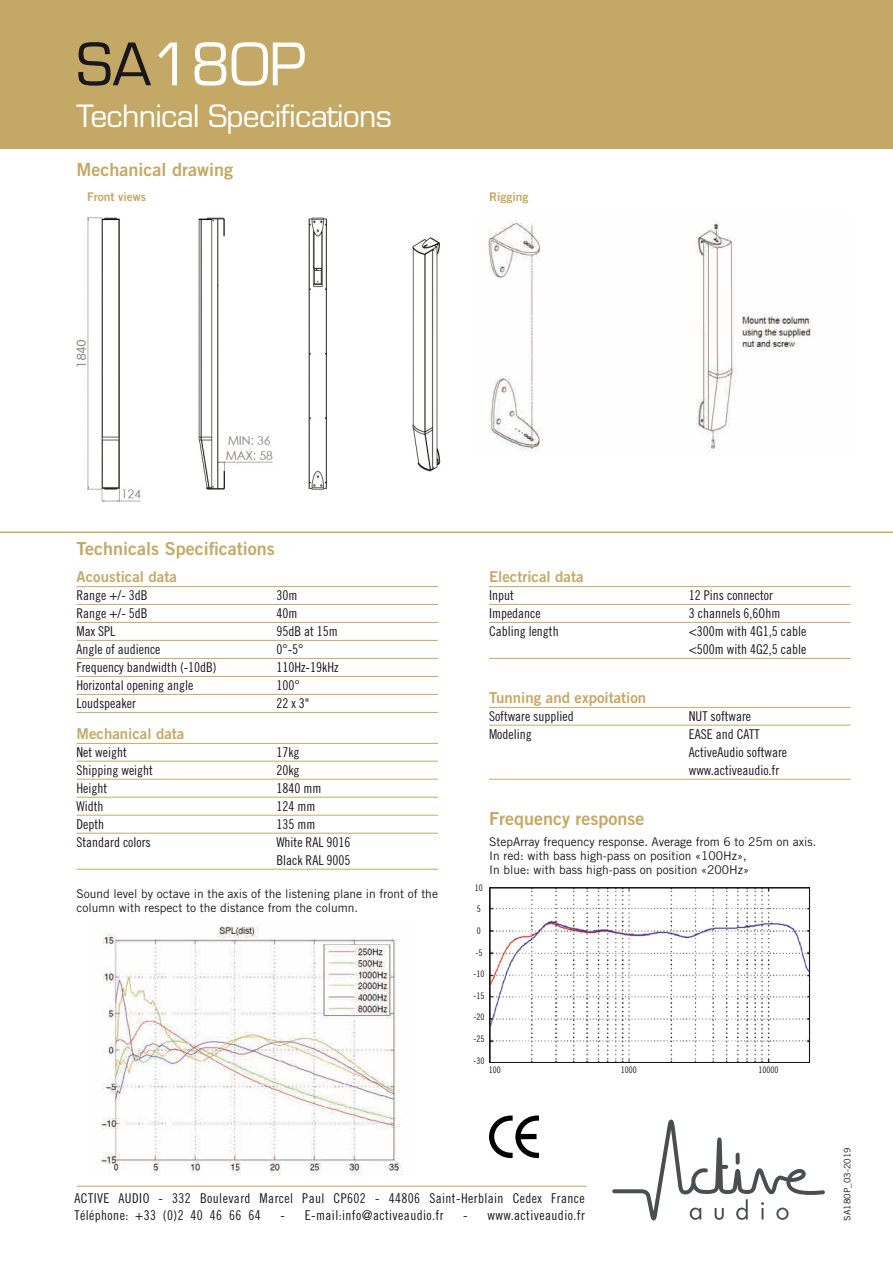
<style>
.page{position:relative;width:893px;height:1263px;background:#fff}
.page>*{position:absolute;margin:0;border:0;box-sizing:border-box;transform-origin:0 0}
.t1{font:57px "Eurostile";color:#fff}
.t2{font:30px "Eurostile";letter-spacing:-.025em;color:#fff}
.t3{font:18px "Trade Gothic Bold Two";color:#c4a966}
.t4{font:15px "Trade Gothic Bold Two";color:#c4a966}
.t5{font:13.5px/18px "Trade Gothic Cond Eighteen";color:#1a171c}
.t6{font:13.5px/16.2px "Trade Gothic Cond Eighteen";letter-spacing:.03em;color:#1a171c}
.t7{font:12px/14.4px "Trade Gothic";color:#1a171c}
.t8{font:12px "Trade Gothic Bold Two";color:#c4a966}
.t9{font:9px "Trade Gothic Cond Eighteen";color:#1a171c}
.t10{font:9px "Trade Gothic";color:#1a171c}
.s1{color:#1a171c}
</style>
<div class="page">
<div style="left:0;top:0;width:893px;height:149px;background:#c4a966"></div>
<svg style="left:612px;top:1119px;width:213px;height:101px"></svg>
<hr style="left:0;top:531px;width:893px;height:2px;background:#c4a966">
<hr style="left:77px;top:1186px;width:510px;height:1px;background:#c4a966">
<svg style="left:489px;top:1115px;width:50px;height:43px"></svg>
<img style="left:488px;top:220px;width:323px;height:231px">
<hr style="left:489px;top:586px;width:361px;height:1px;background:#c4a966">
<hr style="left:489px;top:604px;width:361px;height:1px;background:#c4a966">
<hr style="left:489px;top:622px;width:361px;height:1px;background:#c4a966">
<hr style="left:489px;top:658px;width:361px;height:1px;background:#c4a966">
<hr style="left:489px;top:707px;width:361px;height:1px;background:#c4a966">
<hr style="left:489px;top:725px;width:361px;height:1px;background:#c4a966">
<hr style="left:489px;top:779px;width:361px;height:1px;background:#c4a966">
<hr style="left:77px;top:586px;width:361px;height:1px;background:#c4a966">
<hr style="left:77px;top:604px;width:361px;height:1px;background:#c4a966">
<hr style="left:77px;top:622px;width:361px;height:1px;background:#c4a966">
<hr style="left:77px;top:640px;width:361px;height:1px;background:#c4a966">
<hr style="left:77px;top:658px;width:361px;height:1px;background:#c4a966">
<hr style="left:77px;top:676px;width:361px;height:1px;background:#c4a966">
<hr style="left:77px;top:694px;width:361px;height:1px;background:#c4a966">
<hr style="left:77px;top:712px;width:361px;height:1px;background:#c4a966">
<hr style="left:77px;top:743px;width:361px;height:1px;background:#c4a966">
<hr style="left:77px;top:761px;width:361px;height:1px;background:#c4a966">
<hr style="left:77px;top:779px;width:361px;height:1px;background:#c4a966">
<hr style="left:77px;top:797px;width:361px;height:1px;background:#c4a966">
<hr style="left:77px;top:815px;width:361px;height:1px;background:#c4a966">
<hr style="left:77px;top:833px;width:361px;height:1px;background:#c4a966">
<hr style="left:77px;top:869px;width:361px;height:1px;background:#c4a966">
<img style="left:76px;top:217px;width:365px;height:285px">
<img style="left:491px;top:889px;width:317px;height:172px">
<div style="left:489px;top:887px;width:321px;height:176px;border:1px solid #1a171c"></div>
<img style="left:101px;top:926px;width:302px;height:250px">
<h1 class="t1" style="left:77px;top:30px;width:232px"><span class="s1">SA</span>180P</h1>
<h2 class="t2" style="left:77px;top:98px;width:317px">Technical Specifications</h2>
<h3 class="t3" style="left:77px;top:159px;width:158px">Mechanical drawing</h3>
<p class="t8" style="left:87px;top:189px;width:60px">Front views</p>
<p class="t8" style="left:489px;top:189px;width:41px">Rigging</p>
<h3 class="t3" style="left:77px;top:537px;width:200px">Technicals Specifications</h3>
<p class="t4" style="left:77px;top:567px;width:102px">Acoustical data</p>
<p class="t5" style="left:77px;top:586px;width:73px">Range +/- 3dB</p>
<p class="t5" style="left:276px;top:586px;width:22px">30m</p>
<p class="t5" style="left:77px;top:604px;width:73px">Range +/- 5dB</p>
<p class="t5" style="left:276px;top:604px;width:22px">40m</p>
<p class="t5" style="left:77px;top:622px;width:40px">Max SPL</p>
<p class="t5" style="left:276px;top:622px;width:63px">95dB at 15m</p>
<p class="t5" style="left:77px;top:640px;width:85px">Angle of audience</p>
<p class="t5" style="left:276px;top:640px;width:29px">0°-5°</p>
<p class="t5" style="left:77px;top:658px;width:142px">Frequency bandwidth (-10dB)</p>
<p class="t5" style="left:276px;top:658px;width:64px">110Hz-19kHz</p>
<p class="t5" style="left:77px;top:676px;width:118px">Horizontal opening angle</p>
<p class="t5" style="left:276px;top:676px;width:25px">100°</p>
<p class="t5" style="left:77px;top:694px;width:61px">Loudspeaker</p>
<p class="t5" style="left:276px;top:694px;width:34px">22 x 3"</p>
<p class="t4" style="left:77px;top:724px;width:109px">Mechanical data</p>
<p class="t5" style="left:77px;top:743px;width:52px">Net weight</p>
<p class="t5" style="left:276px;top:743px;width:25px">17kg</p>
<p class="t5" style="left:77px;top:761px;width:78px">Shipping weight</p>
<p class="t5" style="left:276px;top:761px;width:25px">20kg</p>
<p class="t5" style="left:77px;top:779px;width:32px">Height</p>
<p class="t5" style="left:276px;top:779px;width:46px">1840 mm</p>
<p class="t5" style="left:77px;top:797px;width:28px">Width</p>
<p class="t5" style="left:276px;top:797px;width:40px">124 mm</p>
<p class="t5" style="left:77px;top:815px;width:29px">Depth</p>
<p class="t5" style="left:276px;top:815px;width:40px">135 mm</p>
<p class="t5" style="left:77px;top:833px;width:76px">Standard colors</p>
<p class="t5" style="left:276px;top:833px;width:76px">White RAL 9016<br>Black RAL 9005</p>
<p class="t7" style="left:77px;top:886px;width:363px">Sound level by octave in the axis of the listening plane in front of the column with respect to the distance from the column.</p>
<p class="t4" style="left:489px;top:567px;width:96px">Electrical data</p>
<p class="t5" style="left:489px;top:586px;width:26px">Input</p>
<p class="t5" style="left:689px;top:586px;width:85px">12 Pins connector</p>
<p class="t5" style="left:489px;top:604px;width:53px">Impedance</p>
<p class="t5" style="left:689px;top:604px;width:93px">3 channels 6,6Ohm</p>
<p class="t5" style="left:489px;top:622px;width:71px">Cabling length</p>
<p class="t5" style="left:689px;top:622px;width:119px">&lt;300m with 4G1,5 cable &lt;500m with 4G2,5 cable</p>
<p class="t4" style="left:489px;top:688px;width:159px">Tunning and expoitation</p>
<p class="t5" style="left:489px;top:707px;width:86px">Software supplied</p>
<p class="t5" style="left:689px;top:707px;width:64px">NUT software</p>
<p class="t5" style="left:489px;top:725px;width:44px">Modeling</p>
<p class="t5" style="left:689px;top:725px;width:100px">EASE and CATT<br>ActiveAudio software www.activeaudio.fr</p>
<h3 class="t3" style="left:489px;top:808px;width:157px">Frequency response</h3>
<p class="t7" style="left:489px;top:834px;width:329px">StepArray frequency response. Average from 6 to 25m on axis.<br>In red: with bass high-pass on position «100Hz»,<br>In blue: with bass high-pass on position «200Hz»</p>
<p class="t9" style="left:475px;top:882px;width:9px">10</p>
<p class="t9" style="left:477px;top:904px;width:5px">5</p>
<p class="t9" style="left:477px;top:925px;width:5px">0</p>
<p class="t9" style="left:475px;top:947px;width:8px">-5</p>
<p class="t9" style="left:473px;top:968px;width:12px">-10</p>
<p class="t9" style="left:473px;top:990px;width:12px">-15</p>
<p class="t9" style="left:473px;top:1012px;width:12px">-20</p>
<p class="t9" style="left:473px;top:1033px;width:12px">-25</p>
<p class="t9" style="left:473px;top:1055px;width:12px">-30</p>
<p class="t9" style="left:489px;top:1064px;width:13px">100</p>
<p class="t9" style="left:621px;top:1064px;width:17px">1000</p>
<p class="t9" style="left:759px;top:1064px;width:21px">10000</p>
<p class="t6" style="left:74px;top:1190px;width:512px">ACTIVE AUDIO - 332 Boulevard Marcel Paul CP602 - 44806 Saint-Herblain Cedex France<br>Téléphone: +33 (0)2 40 46 66 64</p>
<p class="t6" style="left:281px;top:1206px;width:164px">- E-mail:info@activeaudio.fr</p>
<p class="t6" style="left:463px;top:1206px;width:123px">- www.activeaudio.fr</p>
<p class="t10" style="left:842px;top:1221px;width:75px;rotate:-90deg">SA180P_03-2019</p>
</div>
